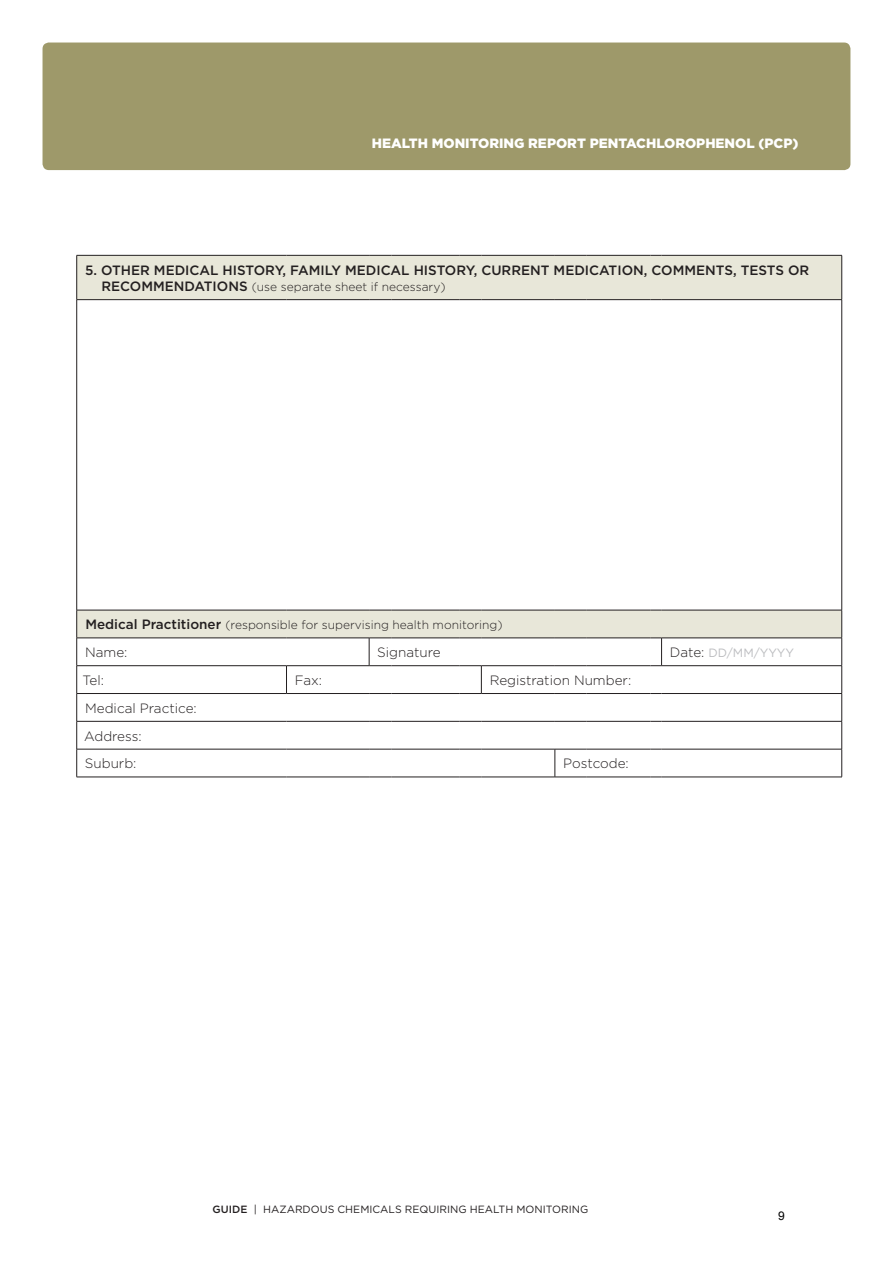
<style>
.page{position:relative;width:893px;height:1263px;background:#fff}
.page>*{position:absolute;margin:0;border:0;box-sizing:border-box;transform-origin:0 0}
.table_body_copy{font:300 13.5px "Gotham";color:#231f20}
.table_body_copy-2{font:500 13.5px "Gotham";color:#231f20}
.Running_header{font:900 13.5px "Gotham";color:#fff}
.table_body_copy-3{font:300 12px "Gotham";color:#231f20}
.table_body_copy-4{font:12px "Gotham";letter-spacing:-.005em;color:#bcbdc0}
.t1{font:12px "Arial";color:#000}
.t2{font:10.5px "Gotham";color:#231f20}
.s1{font-weight:500;font-size:13.5px}
.s2{font-weight:300;font-size:13.5px;color:#231f20}
.s3{font-weight:500}
</style>
<div class="page">
<div style="left:43px;top:43px;width:807px;height:127px;background:#9e996a;border-radius:6px"></div>
<svg style="left:77px;top:256px;width:764px;height:382px"></svg>
<hr style="left:77px;top:721px;width:209px;height:1px;background:#231f20">
<hr style="left:286px;top:721px;width:83px;height:1px;background:#231f20">
<svg style="left:369px;top:721px;width:22px;height:1px"></svg>
<hr style="left:391px;top:721px;width:68px;height:1px;background:#231f20">
<svg style="left:459px;top:721px;width:22px;height:1px"></svg>
<hr style="left:481px;top:721px;width:74px;height:1px;background:#231f20">
<hr style="left:555px;top:721px;width:31px;height:1px;background:#231f20">
<hr style="left:586px;top:721px;width:64px;height:1px;background:#231f20">
<svg style="left:650px;top:721px;width:12px;height:1px"></svg>
<hr style="left:662px;top:721px;width:180px;height:1px;background:#231f20">
<hr style="left:77px;top:749px;width:209px;height:1px;background:#231f20">
<hr style="left:286px;top:749px;width:83px;height:1px;background:#231f20">
<svg style="left:369px;top:749px;width:22px;height:1px"></svg>
<hr style="left:391px;top:749px;width:68px;height:1px;background:#231f20">
<svg style="left:459px;top:749px;width:22px;height:1px"></svg>
<hr style="left:481px;top:749px;width:74px;height:1px;background:#231f20">
<hr style="left:555px;top:749px;width:31px;height:1px;background:#231f20">
<svg style="left:555px;top:749px;width:1px;height:28px"></svg>
<hr style="left:586px;top:749px;width:64px;height:1px;background:#231f20">
<svg style="left:650px;top:749px;width:12px;height:1px"></svg>
<hr style="left:662px;top:749px;width:180px;height:1px;background:#231f20">
<hr style="left:77px;top:777px;width:209px;height:1px;background:#231f20">
<hr style="left:286px;top:777px;width:83px;height:1px;background:#231f20">
<svg style="left:369px;top:777px;width:22px;height:1px"></svg>
<hr style="left:391px;top:777px;width:68px;height:1px;background:#231f20">
<svg style="left:459px;top:777px;width:22px;height:1px"></svg>
<hr style="left:481px;top:777px;width:74px;height:1px;background:#231f20">
<hr style="left:555px;top:777px;width:31px;height:1px;background:#231f20">
<hr style="left:586px;top:777px;width:64px;height:1px;background:#231f20">
<svg style="left:650px;top:777px;width:12px;height:1px"></svg>
<hr style="left:662px;top:777px;width:180px;height:1px;background:#231f20">
<hr style="left:77px;top:255px;width:209px;height:1px;background:#231f20">
<hr style="left:76px;top:255px;width:1px;height:44px;background:#231f20">
<hr style="left:286px;top:255px;width:83px;height:1px;background:#231f20">
<svg style="left:369px;top:255px;width:22px;height:1px"></svg>
<hr style="left:391px;top:255px;width:68px;height:1px;background:#231f20">
<svg style="left:459px;top:255px;width:22px;height:1px"></svg>
<hr style="left:481px;top:255px;width:74px;height:1px;background:#231f20">
<hr style="left:555px;top:255px;width:31px;height:1px;background:#231f20">
<hr style="left:586px;top:255px;width:64px;height:1px;background:#231f20">
<svg style="left:650px;top:255px;width:12px;height:1px"></svg>
<hr style="left:662px;top:255px;width:180px;height:1px;background:#231f20">
<hr style="left:841px;top:255px;width:1px;height:44px;background:#231f20">
<hr style="left:77px;top:299px;width:209px;height:1px;background:#231f20">
<hr style="left:76px;top:300px;width:1px;height:310px;background:#231f20">
<hr style="left:286px;top:299px;width:83px;height:1px;background:#231f20">
<svg style="left:369px;top:299px;width:22px;height:1px"></svg>
<hr style="left:391px;top:299px;width:68px;height:1px;background:#231f20">
<svg style="left:459px;top:299px;width:22px;height:1px"></svg>
<hr style="left:481px;top:299px;width:74px;height:1px;background:#231f20">
<hr style="left:555px;top:299px;width:31px;height:1px;background:#231f20">
<hr style="left:586px;top:299px;width:64px;height:1px;background:#231f20">
<svg style="left:650px;top:299px;width:12px;height:1px"></svg>
<hr style="left:662px;top:299px;width:180px;height:1px;background:#231f20">
<hr style="left:841px;top:300px;width:1px;height:310px;background:#231f20">
<hr style="left:77px;top:610px;width:209px;height:1px;background:#231f20">
<hr style="left:286px;top:610px;width:83px;height:1px;background:#231f20">
<svg style="left:369px;top:610px;width:22px;height:1px"></svg>
<hr style="left:391px;top:610px;width:68px;height:1px;background:#231f20">
<svg style="left:459px;top:610px;width:22px;height:1px"></svg>
<hr style="left:481px;top:610px;width:74px;height:1px;background:#231f20">
<hr style="left:555px;top:610px;width:31px;height:1px;background:#231f20">
<hr style="left:586px;top:610px;width:64px;height:1px;background:#231f20">
<svg style="left:650px;top:610px;width:12px;height:1px"></svg>
<hr style="left:662px;top:610px;width:180px;height:1px;background:#231f20">
<hr style="left:77px;top:638px;width:209px;height:1px;background:#231f20">
<hr style="left:286px;top:638px;width:83px;height:1px;background:#231f20">
<hr style="left:391px;top:638px;width:68px;height:1px;background:#231f20">
<svg style="left:459px;top:638px;width:22px;height:1px"></svg>
<hr style="left:481px;top:638px;width:74px;height:1px;background:#231f20">
<hr style="left:555px;top:638px;width:31px;height:1px;background:#231f20">
<hr style="left:586px;top:638px;width:64px;height:1px;background:#231f20">
<hr style="left:662px;top:638px;width:180px;height:1px;background:#231f20">
<hr style="left:77px;top:665px;width:209px;height:1px;background:#231f20">
<hr style="left:286px;top:665px;width:83px;height:1px;background:#231f20">
<svg style="left:286px;top:666px;width:1px;height:27px"></svg>
<svg style="left:369px;top:638px;width:22px;height:28px"></svg>
<hr style="left:391px;top:665px;width:68px;height:1px;background:#231f20">
<hr style="left:481px;top:665px;width:74px;height:1px;background:#231f20">
<hr style="left:555px;top:665px;width:31px;height:1px;background:#231f20">
<hr style="left:586px;top:665px;width:64px;height:1px;background:#231f20">
<svg style="left:650px;top:638px;width:12px;height:28px"></svg>
<hr style="left:662px;top:665px;width:180px;height:1px;background:#231f20">
<hr style="left:77px;top:693px;width:209px;height:1px;background:#231f20">
<svg style="left:76px;top:610px;width:1px;height:167px"></svg>
<hr style="left:286px;top:693px;width:83px;height:1px;background:#231f20">
<svg style="left:369px;top:693px;width:22px;height:1px"></svg>
<hr style="left:391px;top:693px;width:68px;height:1px;background:#231f20">
<svg style="left:459px;top:665px;width:23px;height:29px"></svg>
<hr style="left:481px;top:693px;width:74px;height:1px;background:#231f20">
<hr style="left:555px;top:693px;width:31px;height:1px;background:#231f20">
<hr style="left:586px;top:693px;width:64px;height:1px;background:#231f20">
<svg style="left:650px;top:693px;width:12px;height:1px"></svg>
<hr style="left:662px;top:693px;width:180px;height:1px;background:#231f20">
<svg style="left:841px;top:610px;width:1px;height:167px"></svg>
<p class="Running_header" style="left:372px;top:135px;width:428px">HEALTH MONITORING REPORT PENTACHLOROPHENOL (PCP)</p>
<p class="table_body_copy-2" style="left:85px;top:262px;width:726px">5. OTHER MEDICAL HISTORY, FAMILY MEDICAL HISTORY, CURRENT MEDICATION, COMMENTS, TESTS OR</p>
<p class="table_body_copy-3" style="left:101px;top:280px;width:346px"><span class="s1">RECOMMENDATIONS</span> (use separate sheet if necessary)</p>
<p class="table_body_copy-3" style="left:85px;top:618px;width:419px"><span class="s1">Medical Practitioner</span> (responsible for supervising health monitoring)</p>
<p class="table_body_copy" style="left:85px;top:644px;width:44px">Name:</p>
<p class="table_body_copy" style="left:377px;top:644px;width:65px">Signature</p>
<p class="table_body_copy-4" style="left:670px;top:646px;width:126px"><span class="s2">Date:</span> DD/MM/YYYY</p>
<p class="table_body_copy" style="left:83px;top:672px;width:23px">Tel:</p>
<p class="table_body_copy" style="left:295px;top:672px;width:29px">Fax:</p>
<p class="table_body_copy" style="left:490px;top:672px;width:143px">Registration Number:</p>
<p class="table_body_copy" style="left:85px;top:700px;width:113px">Medical Practice:</p>
<p class="table_body_copy" style="left:84px;top:728px;width:59px">Address:</p>
<p class="table_body_copy" style="left:85px;top:755px;width:53px">Suburb:</p>
<p class="table_body_copy" style="left:563px;top:755px;width:67px">Postcode:</p>
<p class="t2" style="left:213px;top:1202px;width:377px"><span class="s3">GUIDE</span> | HAZARDOUS CHEMICALS REQUIRING HEALTH MONITORING</p>
<p class="t1" style="left:778px;top:1207px;width:8px">9</p>
</div>
